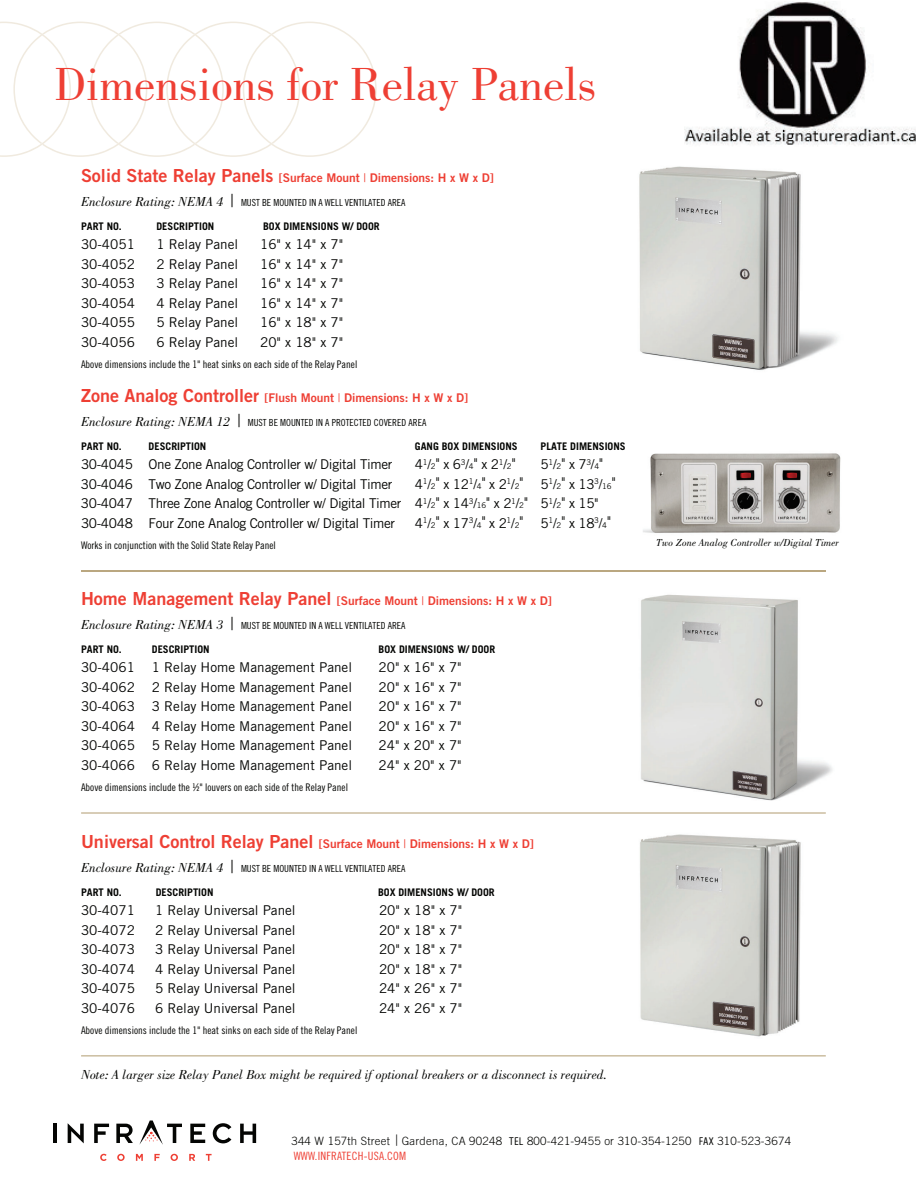
<style>
.page{position:relative;width:918px;height:1188px;background:#fff}
.page>*{position:absolute;margin:0;border:0;box-sizing:border-box;transform-origin:0 0}
.t1{font:48px "Bodoni";color:#ee3f34}
.t2{font:13.5px "Trade Gothic";color:#040503}
.t3{font:13.5px/19.5px "Trade Gothic";letter-spacing:-.025em;color:#040503}
.t4{font:italic 13.5px "Bodoni";color:#040503}
.t5{font:12px "Trade Gothic Bold Two";color:#ee3f34}
.t6{font:300 11.4px "Trade Gothic";letter-spacing:.02em;color:#040503}
.t7{font:11.4px "Trade Gothic Cond Eighteen";letter-spacing:.02em;color:#ee3f34}
.t8{font:10.5px "Trade Gothic Cond Eighteen";color:#040503}
.t9{font:700 10.5px "Trade Gothic";color:#040503}
.t10{font:italic 10.5px "Bodoni";color:#040503}
.t11{font:9.75px "Trade Gothic Cond Eighteen";color:#040503}
.s1{font-size:18px}
.s2{font-family:"Trade Gothic"}
.s3{font-family:"Bodoni";font-style:italic;font-size:13.5px}
.s4{font-family:"Trade Gothic";font-weight:300;font-size:18px}
.s5{font-size:7.8px}
.s6{font-family:"Cholla Sans";font-weight:400}
</style>
<div class="page">
<svg style="left:0;top:22px;width:377px;height:135px"></svg>
<svg style="left:100px;top:1154px;width:7px;height:7px"></svg>
<svg style="left:117px;top:1154px;width:8px;height:7px"></svg>
<svg style="left:136px;top:1154px;width:7px;height:7px"></svg>
<svg style="left:154px;top:1154px;width:6px;height:7px"></svg>
<svg style="left:171px;top:1154px;width:7px;height:7px"></svg>
<svg style="left:189px;top:1154px;width:6px;height:7px"></svg>
<svg style="left:206px;top:1154px;width:6px;height:7px"></svg>
<hr style="left:53px;top:1124px;width:4px;height:19px;background:#040503">
<svg style="left:68px;top:1123px;width:16px;height:20px"></svg>
<svg style="left:94px;top:1124px;width:15px;height:19px"></svg>
<svg style="left:116px;top:1124px;width:17px;height:19px"></svg>
<svg style="left:139px;top:1121px;width:43px;height:24px"></svg>
<svg style="left:190px;top:1124px;width:15px;height:19px"></svg>
<svg style="left:213px;top:1123px;width:18px;height:20px"></svg>
<svg style="left:240px;top:1124px;width:16px;height:19px"></svg>
<img style="left:639px;top:166px;width:199px;height:204px">
<img style="left:631px;top:570px;width:201px;height:487px">
<img style="left:643px;top:453px;width:198px;height:80px">
<hr style="left:81px;top:571px;width:745px;height:1px;background:#baa780">
<img style="left:631px;top:805px;width:201px;height:19px">
<hr style="left:81px;top:812px;width:745px;height:2px;background:#baa780">
<hr style="left:81px;top:1055px;width:745px;height:1px;background:#baa780">
<img style="left:685px;top:2px;width:231px;height:144px">
<h1 class="t1" style="left:54px;top:67px;width:544px">Dimensions for Relay Panels</h1>
<p class="t5" style="left:81px;top:173px;width:414px"><span class="s1">Solid State Relay Panels</span> [Surface Mount <span class="s2">|</span> Dimensions: H x W x D]</p>
<p class="t11" style="left:81px;top:199px;width:326px"><span class="s3">Enclosure Rating: NEMA 4</span> <span class="s4">|</span> MUST BE MOUNTED IN A WELL VENTILATED AREA</p>
<p class="t9" style="left:81px;top:222px;width:42px">PART NO.</p>
<p class="t9" style="left:156px;top:222px;width:59px">DESCRIPTION</p>
<p class="t9" style="left:263px;top:222px;width:118px">BOX DIMENSIONS W/ DOOR</p>
<p class="t2" style="left:81px;top:239px;width:55px">30-4051</p>
<p class="t2" style="left:156px;top:239px;width:83px">1 Relay Panel</p>
<p class="t2" style="left:260px;top:239px;width:85px">16" x 14" x 7"</p>
<p class="t2" style="left:81px;top:259px;width:55px">30-4052</p>
<p class="t2" style="left:156px;top:259px;width:83px">2 Relay Panel</p>
<p class="t2" style="left:260px;top:259px;width:85px">16" x 14" x 7"</p>
<p class="t2" style="left:81px;top:278px;width:55px">30-4053</p>
<p class="t2" style="left:156px;top:278px;width:83px">3 Relay Panel</p>
<p class="t2" style="left:260px;top:278px;width:85px">16" x 14" x 7"</p>
<p class="t2" style="left:81px;top:298px;width:55px">30-4054</p>
<p class="t2" style="left:156px;top:298px;width:83px">4 Relay Panel</p>
<p class="t2" style="left:260px;top:298px;width:85px">16" x 14" x 7"</p>
<p class="t2" style="left:81px;top:317px;width:55px">30-4055</p>
<p class="t2" style="left:156px;top:317px;width:83px">5 Relay Panel</p>
<p class="t2" style="left:260px;top:317px;width:85px">16" x 18" x 7"</p>
<p class="t2" style="left:81px;top:337px;width:55px">30-4056</p>
<p class="t2" style="left:156px;top:337px;width:83px">6 Relay Panel</p>
<p class="t2" style="left:260px;top:337px;width:85px">20" x 18" x 7"</p>
<p class="t8" style="left:81px;top:360px;width:278px">Above dimensions include the 1" heat sinks on each side of the Relay Panel</p>
<p class="t5" style="left:81px;top:393px;width:389px"><span class="s1">Zone Analog Controller</span> [Flush Mount <span class="s2">|</span> Dimensions: H x W x D]</p>
<p class="t11" style="left:81px;top:419px;width:347px"><span class="s3">Enclosure Rating: NEMA 12</span> <span class="s4">|</span> MUST BE MOUNTED IN A PROTECTED COVERED AREA</p>
<p class="t9" style="left:81px;top:442px;width:42px">PART NO.</p>
<p class="t9" style="left:149px;top:442px;width:59px">DESCRIPTION</p>
<p class="t9" style="left:415px;top:442px;width:104px">GANG BOX DIMENSIONS</p>
<p class="t9" style="left:541px;top:442px;width:87px">PLATE DIMENSIONS</p>
<p class="t3" style="left:81px;top:456px;width:313px">30-4045 One Zone Analog Controller w/ Digital Timer</p>
<p class="t2" style="left:415px;top:460px;width:102px">4<sup>1</sup>/<span class="s5">2</span>" x 6<sup>3</sup>/<span class="s5">4</span>" x 2<sup>1</sup>/<span class="s5">2</span>"</p>
<p class="t2" style="left:541px;top:460px;width:64px">5<sup>1</sup>/<span class="s5">2</span>" x 7<sup>3</sup>/<span class="s5">4</span>"</p>
<p class="t3" style="left:81px;top:475px;width:313px">30-4046 Two Zone Analog Controller w/ Digital Timer</p>
<p class="t3" style="left:81px;top:475px;width:537px;text-indent:334px">4<sup>1</sup>/<span class="s5">2</span>" x 12<sup>1</sup>/<span class="s5">4</span>" x 2<sup>1</sup>/<span class="s5">2</span>" 5<sup>1</sup>/<span class="s5">2</span>" x 13<sup>3</sup>/<span class="s5">16</span>"<br>30-4047 Three Zone Analog Controller w/ Digital Timer 4<sup>1</sup>/<span class="s5">2</span>" x 14<sup>3</sup>/<span class="s5">16</span>" x 2<sup>1</sup>/<span class="s5">2</span>" 5<sup>1</sup>/<span class="s5">2</span>" x 15"<br>30-4048 Four Zone Analog Controller w/ Digital Timer</p>
<p class="t2" style="left:415px;top:518px;width:198px">4<sup>1</sup>/<span class="s5">2</span>" x 17<sup>3</sup>/<span class="s5">4</span>" x 2<sup>1</sup>/<span class="s5">2</span>" 5<sup>1</sup>/<span class="s5">2</span>" x 18<sup>3</sup>/<span class="s5">4</span>"</p>
<p class="t8" style="left:81px;top:541px;width:196px">Works in conjunction with the Solid State Relay Panel</p>
<p class="t5" style="left:81px;top:596px;width:472px"><span class="s1">Home Management Relay Panel</span> [Surface Mount <span class="s2">|</span> Dimensions: H x W x D]</p>
<p class="t11" style="left:81px;top:622px;width:326px"><span class="s3">Enclosure Rating: NEMA 3</span> <span class="s4">|</span> MUST BE MOUNTED IN A WELL VENTILATED AREA</p>
<p class="t9" style="left:81px;top:645px;width:42px">PART NO.</p>
<p class="t9" style="left:152px;top:645px;width:59px">DESCRIPTION</p>
<p class="t9" style="left:379px;top:645px;width:118px">BOX DIMENSIONS W/ DOOR</p>
<p class="t2" style="left:81px;top:663px;width:55px">30-4061</p>
<p class="t2" style="left:152px;top:663px;width:202px">1 Relay Home Management Panel</p>
<p class="t2" style="left:379px;top:663px;width:85px">20" x 16" x 7"</p>
<p class="t2" style="left:81px;top:682px;width:55px">30-4062</p>
<p class="t2" style="left:152px;top:682px;width:202px">2 Relay Home Management Panel</p>
<p class="t2" style="left:379px;top:682px;width:85px">20" x 16" x 7"</p>
<p class="t2" style="left:81px;top:702px;width:55px">30-4063</p>
<p class="t2" style="left:152px;top:702px;width:202px">3 Relay Home Management Panel</p>
<p class="t2" style="left:379px;top:702px;width:85px">20" x 16" x 7"</p>
<p class="t2" style="left:81px;top:721px;width:55px">30-4064</p>
<p class="t2" style="left:152px;top:721px;width:202px">4 Relay Home Management Panel</p>
<p class="t2" style="left:379px;top:721px;width:85px">20" x 16" x 7"</p>
<p class="t2" style="left:81px;top:741px;width:55px">30-4065</p>
<p class="t2" style="left:152px;top:741px;width:202px">5 Relay Home Management Panel</p>
<p class="t2" style="left:379px;top:741px;width:85px">24" x 20" x 7"</p>
<p class="t2" style="left:81px;top:760px;width:55px">30-4066</p>
<p class="t2" style="left:152px;top:760px;width:202px">6 Relay Home Management Panel</p>
<p class="t2" style="left:379px;top:760px;width:85px">24" x 20" x 7"</p>
<p class="t8" style="left:81px;top:783px;width:269px">Above dimensions include the ½" louvers on each side of the Relay Panel</p>
<p class="t5" style="left:81px;top:839px;width:454px"><span class="s1">Universal Control Relay Panel</span> [Surface Mount <span class="s2">|</span> Dimensions: H x W x D]</p>
<p class="t11" style="left:81px;top:865px;width:326px"><span class="s3">Enclosure Rating: NEMA 4</span> <span class="s4">|</span> MUST BE MOUNTED IN A WELL VENTILATED AREA</p>
<p class="t9" style="left:81px;top:888px;width:42px">PART NO.</p>
<p class="t9" style="left:156px;top:888px;width:59px">DESCRIPTION</p>
<p class="t9" style="left:378px;top:888px;width:118px">BOX DIMENSIONS W/ DOOR</p>
<p class="t2" style="left:81px;top:906px;width:55px">30-4071</p>
<p class="t2" style="left:155px;top:906px;width:142px">1 Relay Universal Panel</p>
<p class="t2" style="left:379px;top:906px;width:85px">20" x 18" x 7"</p>
<p class="t2" style="left:81px;top:925px;width:55px">30-4072</p>
<p class="t2" style="left:155px;top:925px;width:142px">2 Relay Universal Panel</p>
<p class="t2" style="left:379px;top:925px;width:85px">20" x 18" x 7"</p>
<p class="t2" style="left:81px;top:945px;width:55px">30-4073</p>
<p class="t2" style="left:155px;top:945px;width:142px">3 Relay Universal Panel</p>
<p class="t2" style="left:379px;top:945px;width:85px">20" x 18" x 7"</p>
<p class="t2" style="left:81px;top:964px;width:55px">30-4074</p>
<p class="t2" style="left:155px;top:964px;width:142px">4 Relay Universal Panel</p>
<p class="t2" style="left:379px;top:964px;width:85px">20" x 18" x 7"</p>
<p class="t2" style="left:81px;top:984px;width:55px">30-4075</p>
<p class="t2" style="left:155px;top:984px;width:142px">5 Relay Universal Panel</p>
<p class="t2" style="left:379px;top:984px;width:85px">24" x 26" x 7"</p>
<p class="t2" style="left:81px;top:1003px;width:55px">30-4076</p>
<p class="t2" style="left:155px;top:1003px;width:142px">6 Relay Universal Panel</p>
<p class="t2" style="left:379px;top:1003px;width:85px">24" x 26" x 7"</p>
<p class="t8" style="left:81px;top:1026px;width:278px">Above dimensions include the 1" heat sinks on each side of the Relay Panel</p>
<p class="t4" style="left:81px;top:1069px;width:528px">Note: A larger size Relay Panel Box might be required if optional breakers or a disconnect is required.</p>
<p class="t10" style="left:656px;top:538px;width:184px">Two Zone Analog Controller w/Digital Timer</p>
<p class="t6" style="left:291px;top:1136px;width:501px">344 W 157th Street <span class="s6">|</span> Gardena, CA 90248 <span class="s6">TEL</span> 800-421-9455 or 310-354-1250 <span class="s6">FAX</span> 310-523-3674</p>
<p class="t7" style="left:294px;top:1152px;width:114px">WWW.INFRATECH-USA.COM</p>
</div>
